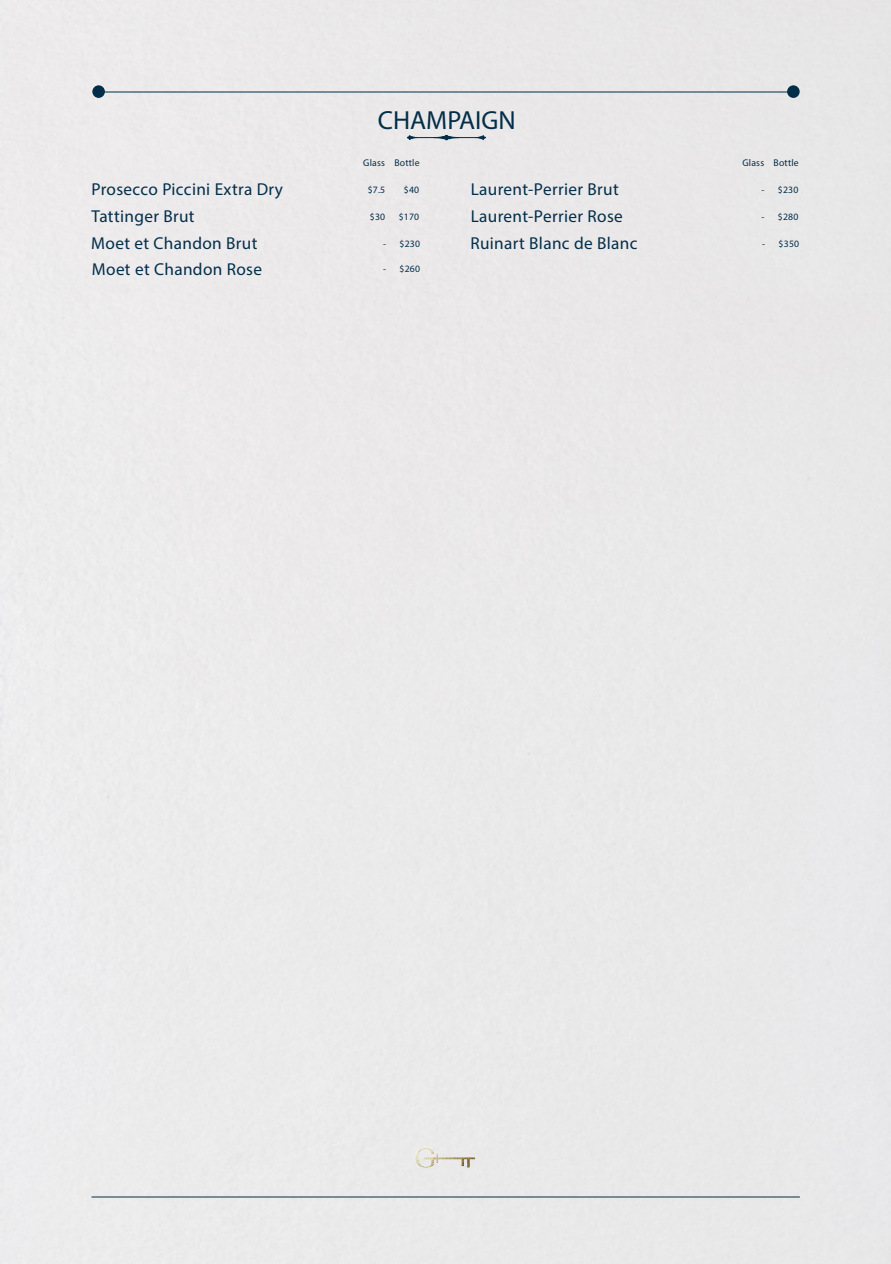
<style>
.page{position:relative;width:891px;height:1264px;background:#fff}
.page>*{position:absolute;margin:0;border:0;box-sizing:border-box;transform-origin:0 0}
.t1{font:26.25px "Myriad Pro";color:#032e49}
.t2{font:17.25px "Myriad Pro";letter-spacing:.02em;color:#032e49}
.t3{font:9.75px "Myriad Pro";letter-spacing:.02em;color:#032e49}
</style>
<div class="page">
<hr style="left:92px;top:1196px;width:708px;height:1px;background:#032e49">
<img style="left:409px;top:1143px;width:72px;height:28px">
<hr style="left:99px;top:92px;width:694px;height:1px;background:#032e49">
<div style="left:92px;top:85px;width:13px;height:13px;background:#002e49;border-radius:50%"></div>
<div style="left:787px;top:85px;width:13px;height:13px;background:#002e49;border-radius:50%"></div>
<svg style="left:407px;top:135px;width:79px;height:5px"></svg>
<p class="t2" style="left:92px;top:179px;width:193px">Prosecco Piccini Extra Dry</p>
<p class="t2" style="left:92px;top:205px;width:105px">Tattinger Brut</p>
<p class="t2" style="left:91px;top:232px;width:168px">Moet et Chandon Brut</p>
<p class="t2" style="left:92px;top:258px;width:172px">Moet et Chandon Rose</p>
<p class="t1" style="left:378px;top:104px;width:139px">CHAMPAIGN</p>
<p class="t3" style="left:363px;top:157px;width:23px">Glass</p>
<p class="t3" style="left:394px;top:157px;width:27px">Bottle</p>
<p class="t3" style="left:368px;top:184px;width:19px">$7.5</p>
<p class="t3" style="left:370px;top:210px;width:17px">$30</p>
<p class="t3" style="left:383px;top:237px;width:4px">-</p>
<p class="t3" style="left:383px;top:263px;width:4px">-</p>
<p class="t3" style="left:404px;top:184px;width:17px">$40</p>
<p class="t3" style="left:399px;top:210px;width:22px">$170</p>
<p class="t3" style="left:399px;top:237px;width:22px">$230</p>
<p class="t3" style="left:399px;top:263px;width:22px">$260</p>
<p class="t2" style="left:471px;top:179px;width:150px">Laurent-Perrier Brut</p>
<p class="t2" style="left:471px;top:205px;width:154px">Laurent-Perrier Rose</p>
<p class="t2" style="left:470px;top:232px;width:169px">Ruinart Blanc de Blanc</p>
<p class="t3" style="left:742px;top:157px;width:23px">Glass</p>
<p class="t3" style="left:774px;top:157px;width:27px">Bottle</p>
<p class="t3" style="left:761px;top:184px;width:4px">-</p>
<p class="t3" style="left:761px;top:210px;width:4px">-</p>
<p class="t3" style="left:762px;top:237px;width:4px">-</p>
<p class="t3" style="left:778px;top:184px;width:22px">$230</p>
<p class="t3" style="left:778px;top:210px;width:22px">$280</p>
<p class="t3" style="left:779px;top:237px;width:22px">$350</p>
</div>
